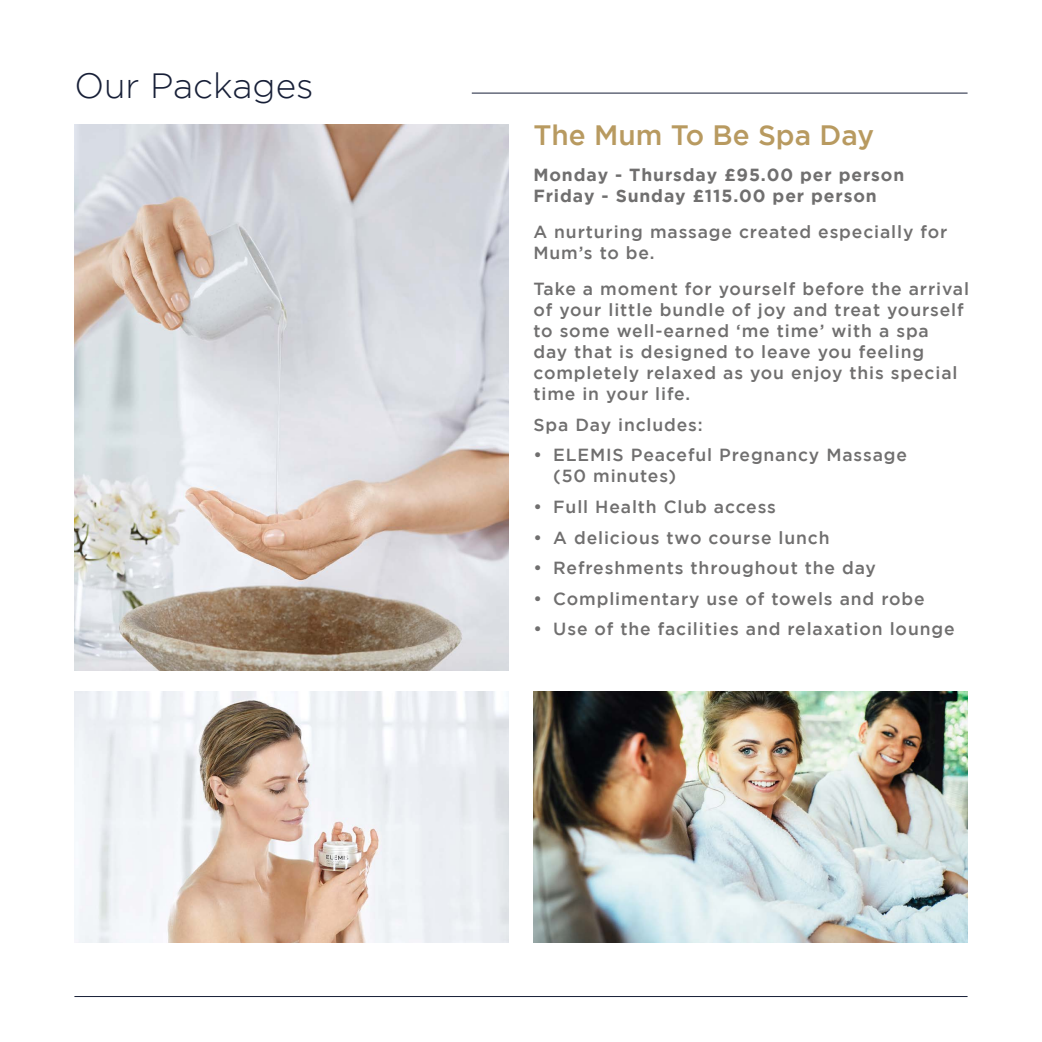
<style>
.page{position:relative;width:1042px;height:1042px;background:#fff}
.page>*{position:absolute;margin:0;border:0;box-sizing:border-box;transform-origin:0 0}
.t1{font:300 35px "Gotham";color:#171f37}
.t2{font:500 28px "Gotham";color:#b89a60}
.t3{font:500 17.5px/21px "Gotham";letter-spacing:.05em;color:#706f6f}
.t4{font:700 17.5px/21px "Gotham";letter-spacing:.05em;color:#706f6f}
</style>
<div class="page">
<img style="left:74px;top:124px;width:434px;height:546px">
<img style="left:533px;top:692px;width:434px;height:251px">
<hr style="left:472px;top:93px;width:495px;height:1px;background:#171f37">
<hr style="left:74px;top:996px;width:893px;height:1px;background:#171f37">
<img style="left:74px;top:692px;width:434px;height:251px">
<h1 class="t1" style="left:74px;top:67px;width:241px">Our Packages</h1>
<h2 class="t2" style="left:533px;top:119px;width:342px">The Mum To Be Spa Day</h2>
<p class="t4" style="left:533px;top:164px;width:372px">Monday - Thursday £95.00 per person<br>Friday - Sunday £115.00 per person</p>
<p class="t3" style="left:533px;top:221px;width:415px">A nurturing massage created especially for<br>Mum’s to be.</p>
<p class="t3" style="left:533px;top:278px;width:437px">Take a moment for yourself before the arrival of your little bundle of joy and treat yourself to some well-earned ‘me time’ with a spa<br>day that is designed to leave you feeling completely relaxed as you enjoy this special time in your life.</p>
<p class="t3" style="left:533px;top:413px;width:171px">Spa Day includes:</p>
<p class="t3" style="left:553px;top:444px;width:355px;text-indent:-20px">• ELEMIS Peaceful Pregnancy Massage (50 minutes)</p>
<p class="t3" style="left:533px;top:496px;width:244px">• Full Health Club access</p>
<p class="t3" style="left:533px;top:526px;width:298px">• A delicious two course lunch</p>
<p class="t3" style="left:533px;top:557px;width:344px">• Refreshments throughout the day</p>
<p class="t3" style="left:533px;top:588px;width:393px">• Complimentary use of towels and robe</p>
<p class="t3" style="left:533px;top:618px;width:423px">• Use of the facilities and relaxation lounge</p>
</div>
